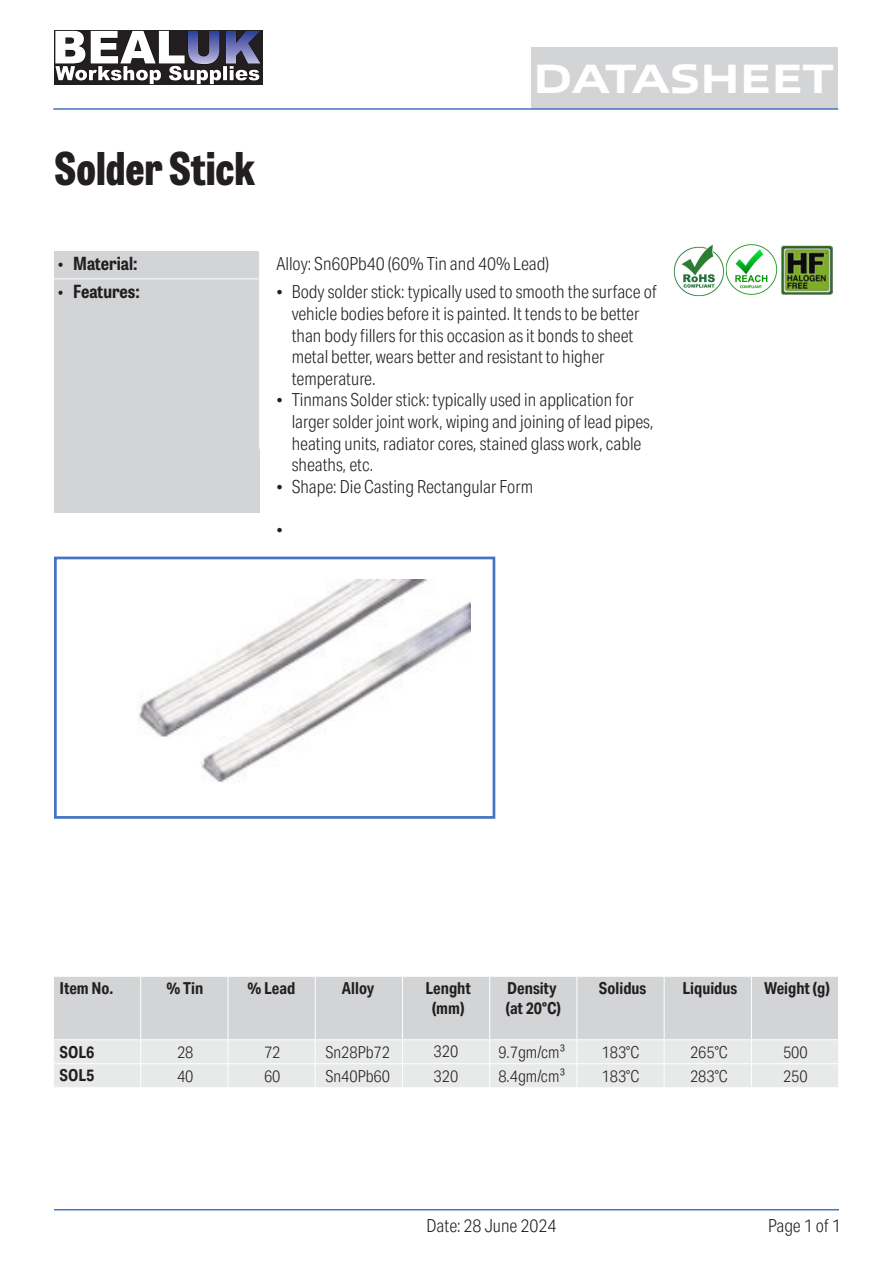
<style>
.page{position:relative;width:893px;height:1263px;background:#fff}
.page>*{position:absolute;margin:0;border:0;box-sizing:border-box;transform-origin:0 0}
.t1{font:800 45px "Tablet Gothic Condensed";color:#231f20}
.t2{font:800 41.4px "Allumi Std Extended";letter-spacing:-.02em;color:#fff}
.t3{font:300 18px/21.6px "Aktiv Grotesk Cd";color:#231f20}
.t4{font:700 semi-condensed 18px "Tablet Gothic";color:#231f20}
.t5{font:18px "Times New Roman";color:#231f20}
.t6{font:700 16.5px/19.8px "Aktiv Grotesk Cd";color:#231f20}
.t7{font:300 16.5px/24px "Aktiv Grotesk Cd";color:#231f20}
.s1{font-family:"Aktiv Grotesk Cd";font-weight:300;font-stretch:normal}
.s2{font-family:"Times New Roman";font-weight:400}
</style>
<div class="page">
<div style="left:54px;top:251px;width:205px;height:261px;background:#d3d4d6"></div>
<hr style="left:54px;top:278px;width:205px;height:1px;background:#fff">
<div style="left:54px;top:557px;width:441px;height:262px;border:3px solid #4574c4"></div>
<img style="left:139px;top:580px;width:331px;height:203px">
<div style="left:531px;top:48px;width:304px;height:61px;background:#d3d4d6"></div>
<hr style="left:53px;top:108px;width:785px;height:2px;background:#4574c4">
<img style="left:54px;top:31px;width:209px;height:54px">
<hr style="left:54px;top:1209px;width:785px;height:1px;background:#4574c4">
<img style="left:781px;top:245px;width:51px;height:50px">
<img style="left:726px;top:244px;width:51px;height:51px">
<img style="left:673px;top:244px;width:51px;height:53px">
<div style="left:54px;top:976px;width:87px;height:64px;background:#d3d4d6"></div>
<div style="left:141px;top:976px;width:87px;height:64px;background:#d3d4d6"></div>
<div style="left:228px;top:976px;width:87px;height:64px;background:#d3d4d6"></div>
<div style="left:315px;top:976px;width:87px;height:64px;background:#d3d4d6"></div>
<div style="left:402px;top:976px;width:87px;height:64px;background:#d3d4d6"></div>
<div style="left:490px;top:976px;width:87px;height:64px;background:#d3d4d6"></div>
<div style="left:578px;top:976px;width:87px;height:64px;background:#d3d4d6"></div>
<div style="left:664px;top:976px;width:88px;height:64px;background:#d3d4d6"></div>
<div style="left:752px;top:976px;width:87px;height:64px;background:#d3d4d6"></div>
<div style="left:54px;top:1040px;width:87px;height:24px;background:#e8e9e9"></div>
<div style="left:141px;top:1040px;width:87px;height:24px;background:#e8e9e9"></div>
<div style="left:228px;top:1040px;width:87px;height:24px;background:#e8e9e9"></div>
<div style="left:315px;top:1040px;width:87px;height:24px;background:#e8e9e9"></div>
<div style="left:402px;top:1040px;width:88px;height:24px;background:#e8e9e9"></div>
<div style="left:490px;top:1040px;width:87px;height:24px;background:#e8e9e9"></div>
<div style="left:577px;top:1040px;width:87px;height:24px;background:#e8e9e9"></div>
<div style="left:664px;top:1040px;width:87px;height:24px;background:#e8e9e9"></div>
<div style="left:751px;top:1040px;width:88px;height:24px;background:#e8e9e9"></div>
<div style="left:54px;top:1064px;width:87px;height:24px;background:#e8e9e9"></div>
<div style="left:141px;top:1064px;width:87px;height:24px;background:#e8e9e9"></div>
<div style="left:228px;top:1064px;width:87px;height:24px;background:#e8e9e9"></div>
<div style="left:315px;top:1064px;width:87px;height:24px;background:#e8e9e9"></div>
<div style="left:402px;top:1064px;width:88px;height:24px;background:#e8e9e9"></div>
<div style="left:490px;top:1064px;width:87px;height:24px;background:#e8e9e9"></div>
<div style="left:577px;top:1064px;width:87px;height:24px;background:#e8e9e9"></div>
<div style="left:664px;top:1064px;width:87px;height:24px;background:#e8e9e9"></div>
<div style="left:751px;top:1064px;width:88px;height:24px;background:#e8e9e9"></div>
<hr style="left:53px;top:976px;width:88px;height:1px;background:#fff">
<hr style="left:141px;top:976px;width:87px;height:1px;background:#fff">
<hr style="left:140px;top:977px;width:1px;height:62px;background:#fff">
<hr style="left:228px;top:976px;width:87px;height:1px;background:#fff">
<hr style="left:228px;top:977px;width:1px;height:62px;background:#fff">
<hr style="left:315px;top:976px;width:87px;height:1px;background:#fff">
<hr style="left:315px;top:977px;width:1px;height:62px;background:#fff">
<hr style="left:402px;top:976px;width:88px;height:1px;background:#fff">
<hr style="left:402px;top:977px;width:1px;height:62px;background:#fff">
<hr style="left:490px;top:976px;width:87px;height:1px;background:#fff">
<hr style="left:577px;top:976px;width:87px;height:1px;background:#fff">
<hr style="left:576px;top:977px;width:1px;height:62px;background:#fff">
<hr style="left:664px;top:976px;width:87px;height:1px;background:#fff">
<hr style="left:664px;top:977px;width:1px;height:62px;background:#fff">
<hr style="left:751px;top:976px;width:88px;height:1px;background:#fff">
<hr style="left:751px;top:977px;width:1px;height:62px;background:#fff">
<hr style="left:838px;top:977px;width:1px;height:62px;background:#fff">
<hr style="left:53px;top:1039px;width:88px;height:1px;background:#fff">
<hr style="left:141px;top:1039px;width:87px;height:1px;background:#fff">
<hr style="left:228px;top:1039px;width:87px;height:1px;background:#fff">
<hr style="left:315px;top:1039px;width:87px;height:1px;background:#fff">
<hr style="left:402px;top:1039px;width:88px;height:1px;background:#fff">
<hr style="left:490px;top:1039px;width:87px;height:1px;background:#fff">
<hr style="left:577px;top:1039px;width:87px;height:1px;background:#fff">
<hr style="left:664px;top:1039px;width:87px;height:1px;background:#fff">
<hr style="left:751px;top:1039px;width:88px;height:1px;background:#fff">
<hr style="left:53px;top:1063px;width:88px;height:1px;background:#fff">
<hr style="left:141px;top:1063px;width:87px;height:1px;background:#fff">
<svg style="left:140px;top:1040px;width:1px;height:47px"></svg>
<hr style="left:228px;top:1063px;width:87px;height:1px;background:#fff">
<svg style="left:228px;top:1040px;width:1px;height:47px"></svg>
<hr style="left:315px;top:1063px;width:87px;height:1px;background:#fff">
<svg style="left:315px;top:1040px;width:1px;height:47px"></svg>
<hr style="left:402px;top:1063px;width:88px;height:1px;background:#fff">
<svg style="left:402px;top:1040px;width:1px;height:47px"></svg>
<hr style="left:490px;top:1063px;width:87px;height:1px;background:#fff">
<svg style="left:489px;top:1040px;width:1px;height:47px"></svg>
<hr style="left:577px;top:1063px;width:87px;height:1px;background:#fff">
<svg style="left:576px;top:1040px;width:1px;height:47px"></svg>
<hr style="left:664px;top:1063px;width:87px;height:1px;background:#fff">
<svg style="left:664px;top:1040px;width:1px;height:47px"></svg>
<hr style="left:751px;top:1063px;width:88px;height:1px;background:#fff">
<svg style="left:751px;top:1040px;width:1px;height:47px"></svg>
<svg style="left:838px;top:1040px;width:1px;height:47px"></svg>
<hr style="left:53px;top:1087px;width:88px;height:1px;background:#fff">
<hr style="left:141px;top:1087px;width:87px;height:1px;background:#fff">
<hr style="left:228px;top:1087px;width:87px;height:1px;background:#fff">
<hr style="left:315px;top:1087px;width:87px;height:1px;background:#fff">
<hr style="left:402px;top:1087px;width:88px;height:1px;background:#fff">
<hr style="left:490px;top:1087px;width:87px;height:1px;background:#fff">
<hr style="left:577px;top:1087px;width:87px;height:1px;background:#fff">
<hr style="left:664px;top:1087px;width:87px;height:1px;background:#fff">
<hr style="left:751px;top:1087px;width:88px;height:1px;background:#fff">
<h1 class="t1" style="left:54px;top:134px;width:202px">Solder Stick</h1>
<h2 class="t2" style="left:533px;top:56px;width:303px">DATASHEET</h2>
<h2 class="t2" style="left:551px;top:56px;width:307px">DATASHEET</h2>
<p class="t4" style="left:58px;top:251px;width:81px"><span class="s1">•</span> Material:</p>
<p class="t3" style="left:276px;top:253px;width:274px">Alloy: Sn60Pb40 (60% Tin and 40% Lead)</p>
<p class="t4" style="left:58px;top:279px;width:83px"><span class="s1">•</span> Features:</p>
<p class="t3" style="left:292px;top:281px;width:366px;text-indent:-15px"><span class="s2">•</span> Body solder stick: typically used to smooth the surface of vehicle bodies before it is painted. It tends to be better than body fillers for this occasion as it bonds to sheet metal better, wears better and resistant to higher temperature.</p>
<p class="t3" style="left:292px;top:389px;width:363px;text-indent:-15px"><span class="s2">•</span> Tinmans Solder stick: typically used in application for larger solder joint work, wiping and joining of lead pipes, heating units, radiator cores, stained glass work, cable sheaths, etc.</p>
<p class="t3" style="left:276px;top:476px;width:258px"><span class="s2">•</span> Shape: Die Casting Rectangular Form</p>
<p class="t5" style="left:276px;top:518px;width:8px">•</p>
<p class="t6" style="left:60px;top:978px;width:55px">Item No.</p>
<p class="t6" style="left:166px;top:978px;width:38px">% Tin</p>
<p class="t6" style="left:247px;top:978px;width:49px">% Lead</p>
<p class="t6" style="left:342px;top:978px;width:34px">Alloy</p>
<p class="t6" style="left:425px;top:978px;width:47px;text-align:center">Lenght (mm)</p>
<p class="t6" style="left:505px;top:978px;width:57px">Density (at 20°C)</p>
<p class="t6" style="left:599px;top:978px;width:49px">Solidus</p>
<p class="t6" style="left:682px;top:978px;width:56px">Liquidus</p>
<p class="t6" style="left:764px;top:978px;width:67px">Weight (g)</p>
<p class="t6" style="left:59px;top:1040px;width:37px;line-height:23.9px">SOL6<br>SOL5</p>
<p class="t7" style="left:177px;top:1040px;width:18px">28<br>40</p>
<p class="t7" style="left:264px;top:1040px;width:18px">72</p>
<p class="t7" style="left:325px;top:1040px;width:66px">Sn28Pb72</p>
<p class="t7" style="left:433px;top:1039px;width:26px">320</p>
<p class="t7" style="left:498px;top:1040px;width:68px">9.7gm/cm³</p>
<p class="t7" style="left:601px;top:1040px;width:39px">183°C</p>
<p class="t7" style="left:690px;top:1040px;width:39px">265°C</p>
<p class="t7" style="left:783px;top:1040px;width:26px">500</p>
<p class="t7" style="left:264px;top:1064px;width:18px">60</p>
<p class="t7" style="left:325px;top:1064px;width:66px">Sn40Pb60</p>
<p class="t7" style="left:433px;top:1064px;width:26px">320</p>
<p class="t7" style="left:498px;top:1064px;width:68px">8.4gm/cm³</p>
<p class="t7" style="left:601px;top:1064px;width:39px">183°C</p>
<p class="t7" style="left:690px;top:1064px;width:39px">283°C</p>
<p class="t7" style="left:783px;top:1064px;width:26px">250</p>
<p class="t3" style="left:426px;top:1215px;width:131px">Date: 28 June 2024</p>
<p class="t3" style="left:768px;top:1215px;width:74px">Page 1 of 1</p>
</div>
